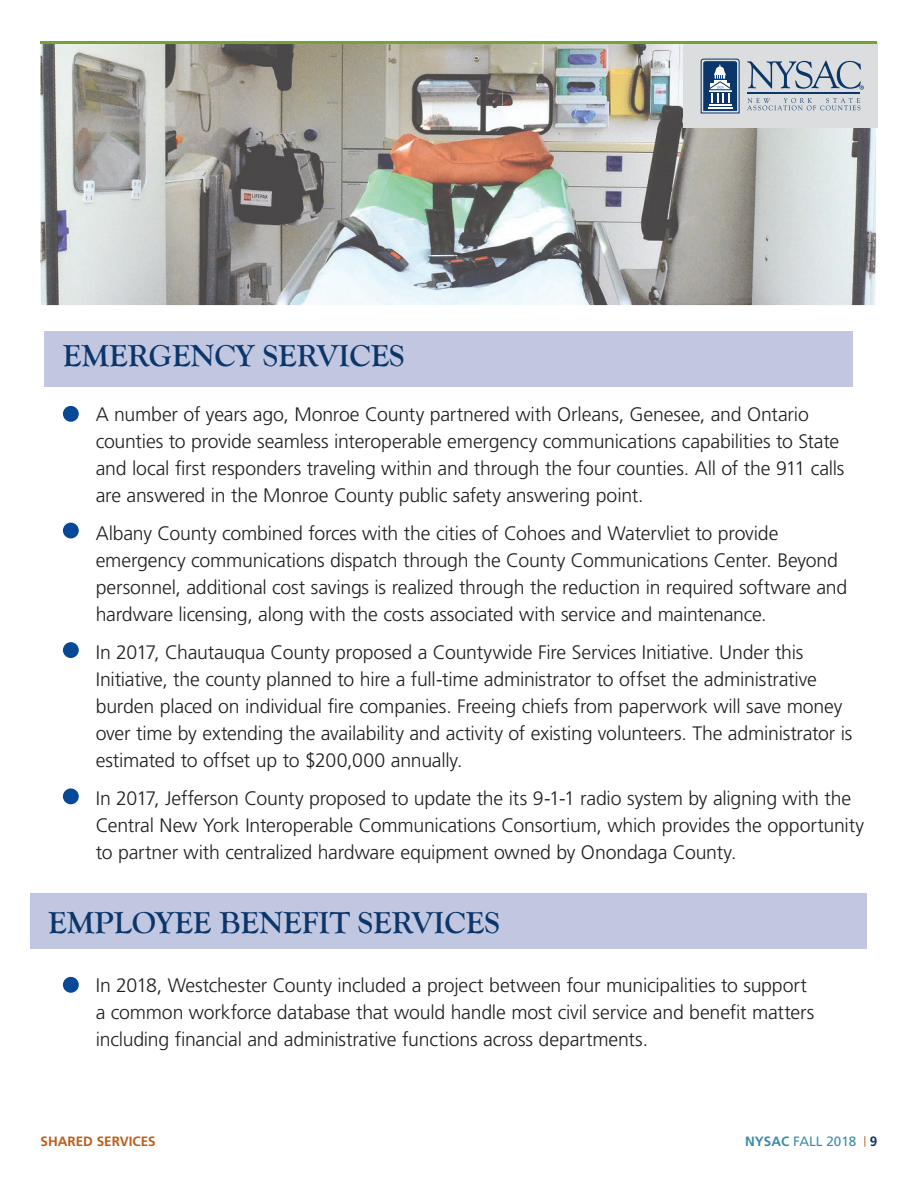
<style>
.page{position:relative;width:918px;height:1188px;background:#fff}
.page>*{position:absolute;margin:0;border:0;box-sizing:border-box;transform-origin:0 0}
.t1{font:700 31.5px "Goudy Old Style T";color:#0b366a}
.t2{font:300 19.5px/27px "Frutiger";letter-spacing:-.01em;color:#231f20}
.t3{font:13.5px "Frutiger";color:#3c8cad}
.t4{font:700 13.5px "Frutiger";color:#bd5f19}
.s1{font-weight:700}
.s2{font-size:10.5px;color:#bd5f19}
.s3{font-weight:700;color:#0b366a}
</style>
<div class="page">
<hr style="left:40px;top:41px;width:838px;height:3px;background:#73a432">
<img style="left:40px;top:44px;width:836px;height:261px">
<div style="left:683px;top:44px;width:195px;height:83px;background:#dcdddf"></div>
<hr style="left:747px;top:93px;width:113px;height:1px;background:#0b366a">
<svg style="left:701px;top:58px;width:39px;height:55px;background:#5c789a"></svg>
<svg style="left:747px;top:98px;width:113px;height:12px"></svg>
<svg style="left:747px;top:60px;width:117px;height:30px"></svg>
<div style="left:30px;top:893px;width:837px;height:55px;background:#c1c6e1"></div>
<div style="left:44px;top:331px;width:808px;height:55px;background:#c1c6e1"></div>
<div style="left:63px;top:406px;width:16px;height:16px;background:#074897;border-radius:50%"></div>
<div style="left:63px;top:523px;width:16px;height:15px;background:#074897;border-radius:50%"></div>
<div style="left:63px;top:642px;width:16px;height:16px;background:#074897;border-radius:50%"></div>
<div style="left:63px;top:788px;width:16px;height:16px;background:#074897;border-radius:50%"></div>
<div style="left:63px;top:977px;width:16px;height:16px;background:#074897;border-radius:50%"></div>
<h1 class="t1" style="left:63px;top:338px;width:343px">EMERGENCY SERVICES</h1>
<p class="t2" style="left:96px;top:401px;width:750px">A number of years ago, Monroe County partnered with Orleans, Genesee, and Ontario counties to provide seamless interoperable emergency communications capabilities to State and local first responders traveling within and through the four counties. All of the 911 calls are answered in the Monroe County public safety answering point.</p>
<p class="t2" style="left:96px;top:520px;width:753px">Albany County combined forces with the cities of Cohoes and Watervliet to provide emergency communications dispatch through the County Communications Center. Beyond personnel, additional cost savings is realized through the reduction in required software and hardware licensing, along with the costs associated with service and maintenance.</p>
<p class="t2" style="left:96px;top:639px;width:758px">In 2017, Chautauqua County proposed a Countywide Fire Services Initiative. Under this Initiative, the county planned to hire a full-time administrator to offset the administrative burden placed on individual fire companies. Freeing chiefs from paperwork will save money over time by extending the availability and activity of existing volunteers. The administrator is estimated to offset up to $200,000 annually.</p>
<p class="t2" style="left:96px;top:785px;width:770px">In 2017, Jefferson County proposed to update the its 9-1-1 radio system by aligning with the<br>Central New York Interoperable Communications Consortium, which provides the opportunity to partner with centralized hardware equipment owned by Onondaga County.</p>
<h1 class="t1" style="left:48px;top:905px;width:453px">EMPLOYEE BENEFIT SERVICES</h1>
<p class="t2" style="left:96px;top:972px;width:720px">In 2018, Westchester County included a project between four municipalities to support a common workforce database that would handle most civil service and benefit matters including financial and administrative functions across departments.</p>
<p class="t4" style="left:40px;top:1133px;width:117px">SHARED SERVICES</p>
<p class="t3" style="left:745px;top:1133px;width:134px"><span class="s1">NYSAC</span> FALL 2018 <span class="s2">|</span> <span class="s3">9</span></p>
</div>
